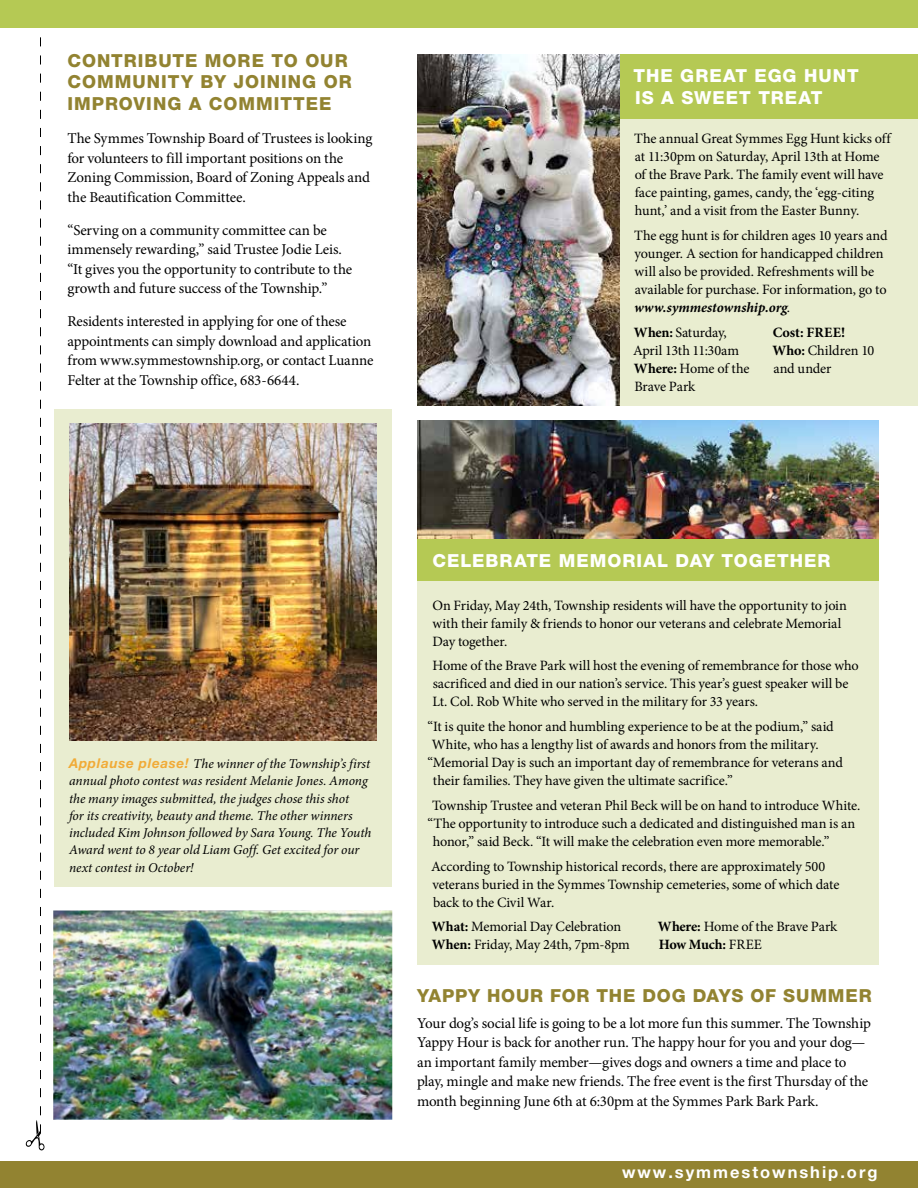
<style>
.page{position:relative;width:918px;height:1188px;background:#fff}
.page>*{position:absolute;margin:0;border:0;box-sizing:border-box;transform-origin:0 0}
.t1{font:800 18px/21.6px "Helvetica Neue LT Pro";letter-spacing:.05em;color:#928331}
.t2{font:800 18px/21.6px "Helvetica Neue LT Pro";letter-spacing:.055em;color:#fff}
.t3{font:700 16.5px "Helvetica Neue LT Pro";letter-spacing:.12em;color:#fff}
.t4{font:15px/19.5px "Minion Pro";letter-spacing:-.01em;color:#000}
.t5{font:14.25px/18px "Minion Pro";letter-spacing:-.01em;color:#000}
.t6{font:italic 13.5px/17.2px "Minion Pro";letter-spacing:-.005em;color:#000}
.s1{font-weight:700;font-style:italic}
.s2{font-weight:700}
.s3{font-family:"Helvetica Neue LT Pro";font-weight:700;color:#f1ab37}
</style>
<div class="page">
<div style="left:0;top:0;width:918px;height:28px;background:#b5c954"></div>
<svg style="left:26px;top:37px;width:18px;height:1113px"></svg>
<div style="left:0;top:1161px;width:918px;height:27px;background:#928331"></div>
<div style="left:54px;top:409px;width:338px;height:477px;background:#e9edd0"></div>
<img style="left:69px;top:424px;width:308px;height:316px">
<img style="left:53px;top:910px;width:339px;height:210px">
<img style="left:417px;top:421px;width:462px;height:118px">
<div style="left:417px;top:581px;width:462px;height:384px;background:#e9edd0"></div>
<div style="left:417px;top:539px;width:462px;height:42px;background:#b5c954"></div>
<div style="left:417px;top:97px;width:501px;height:309px;background:#e9edd0"></div>
<div style="left:417px;top:54px;width:501px;height:64px;background:#b5c954"></div>
<img style="left:417px;top:54px;width:202px;height:352px">
<p class="t1" style="left:68px;top:50px;width:286px">CONTRIBUTE MORE TO OUR<br>COMMUNITY BY JOINING OR<br>IMPROVING A COMMITTEE</p>
<p class="t4" style="left:68px;top:129px;width:306px">The Symmes Township Board of Trustees is looking for volunteers to fill important positions on the Zoning Commission, Board of Zoning Appeals and the Beautification Committee.</p>
<p class="t4" style="left:68px;top:220px;width:286px">“Serving on a community committee can be immensely rewarding,” said Trustee Jodie Leis. “It gives you the opportunity to contribute to the growth and future success of the Township.”</p>
<p class="t4" style="left:68px;top:312px;width:308px">Residents interested in applying for one of these appointments can simply download and application from www.symmestownship.org, or contact Luanne Felter at the Township office, 683-6644.</p>
<p class="t2" style="left:634px;top:65px;width:227px">THE GREAT EGG HUNT<br>IS A SWEET TREAT</p>
<p class="t5" style="left:634px;top:130px;width:258px">The annual Great Symmes Egg Hunt kicks off at 11:30pm on Saturday, April 13th at Home of the Brave Park. The family event will have face painting, games, candy, the ‘egg-citing hunt,’ and a visit from the Easter Bunny.</p>
<p class="t5" style="left:634px;top:226px;width:255px">The egg hunt is for children ages 10 years and younger. A section for handicapped children will also be provided. Refreshments will be available for purchase. For information, go to <span class="s1">www.symmestownship.org</span>.</p>
<p class="t5" style="left:633px;top:323px;width:118px"><span class="s2">When:</span> Saturday,<br>April 13th 11:30am<br><span class="s2">Where:</span> Home of the<br>Brave Park</p>
<p class="t5" style="left:772px;top:323px;width:103px"><span class="s2">Cost: FREE!<br>Who:</span> Children 10 and under</p>
<p class="t6" style="left:69px;top:755px;width:304px"><span class="s3">Applause please!</span> The winner of the Township’s first annual photo contest was resident Melanie Jones. Among the many images submitted, the judges chose this shot<br>for its creativity, beauty and theme. The other winners included Kim Johnson followed by Sara Young. The Youth Award went to 8 year old Liam Goff. Get excited for our next contest in October!</p>
<p class="t2" style="left:432px;top:550px;width:400px">CELEBRATE MEMORIAL DAY TOGETHER</p>
<p class="t5" style="left:432px;top:596px;width:416px">On Friday, May 24th, Township residents will have the opportunity to join with their family &amp; friends to honor our veterans and celebrate Memorial<br>Day together.</p>
<p class="t5" style="left:432px;top:657px;width:428px">Home of the Brave Park will host the evening of remembrance for those who sacrificed and died in our nation’s service. This year’s guest speaker will be<br>Lt. Col. Rob White who served in the military for 33 years.</p>
<p class="t5" style="left:428px;top:718px;width:408px">“It is quite the honor and humbling experience to be at the podium,” said</p>
<p class="t5" style="left:432px;top:736px;width:389px">White, who has a lengthy list of awards and honors from the military.</p>
<p class="t5" style="left:428px;top:754px;width:417px">“Memorial Day is such an important day of remembrance for veterans and</p>
<p class="t5" style="left:433px;top:772px;width:301px">their families. They have given the ultimate sacrifice.”</p>
<p class="t5" style="left:432px;top:796px;width:430px">Township Trustee and veteran Phil Beck will be on hand to introduce White.</p>
<p class="t5" style="left:428px;top:814px;width:429px">“The opportunity to introduce such a dedicated and distinguished man is an</p>
<p class="t5" style="left:433px;top:832px;width:398px">honor,” said Beck. “It will make the celebration even more memorable.”</p>
<p class="t5" style="left:431px;top:857px;width:410px">According to Township historical records, there are approximately 500 veterans buried in the Symmes Township cemeteries, some of which date back to the Civil War.</p>
<p class="t5" style="left:432px;top:918px;width:200px"><span class="s2">What:</span> Memorial Day Celebration<br><span class="s2">When:</span> Friday, May 24th, 7pm-8pm</p>
<p class="t5" style="left:658px;top:918px;width:181px"><span class="s2">Where:</span> Home of the Brave Park<br><span class="s2">How Much:</span> FREE</p>
<p class="t1" style="left:417px;top:984px;width:456px">YAPPY HOUR FOR THE DOG DAYS OF SUMMER</p>
<p class="t4" style="left:417px;top:1013px;width:455px">Your dog’s social life is going to be a lot more fun this summer. The Township Yappy Hour is back for another run. The happy hour for you and your dog— an important family member—gives dogs and owners a time and place to play, mingle and make new friends. The free event is the first Thursday of the month beginning June 6th at 6:30pm at the Symmes Park Bark Park.</p>
<p class="t3" style="left:622px;top:1162px;width:257px">www.symmestownship.org</p>
</div>
